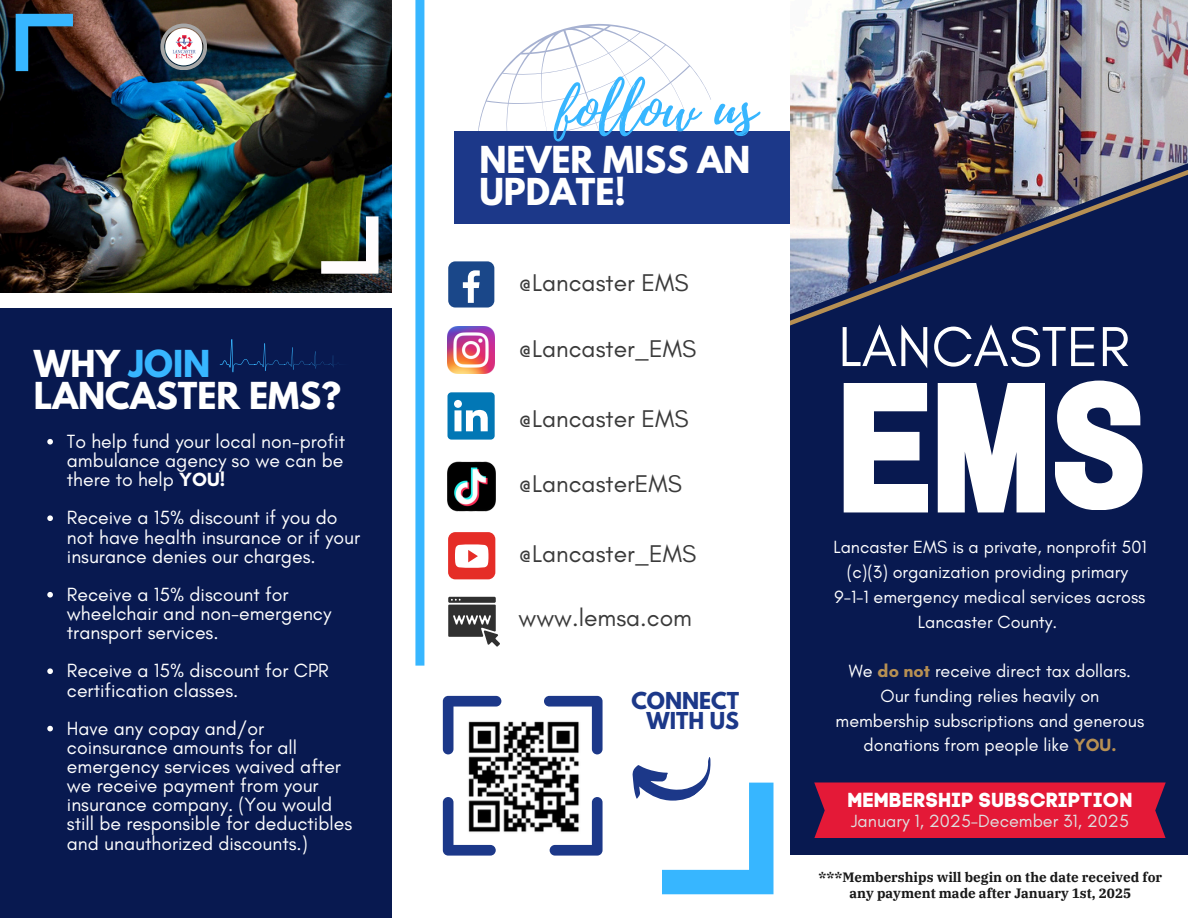
<style>
.page{position:relative;width:1188px;height:918px;background:#fff}
.page>*{position:absolute;margin:0;border:0;box-sizing:border-box;transform-origin:0 0}
.t1{font:58.05px "Playlist Script";color:#37b6ff}
.t2{font:57.3px "Glacial Indifference";color:#fff}
.t3{font:700 32.85px/32.1px "League Spartan";color:#fff}
.t4{font:24.6px "Glacial Indifference";color:#3a3a3a}
.t5{font:700 20.7px/20px "League Spartan";color:#1c3889;text-align:right}
.t6{font:20.25px "Code Pro Bold LC";color:#fff}
.t7{font:19.5px/19.2px "Glacial Indifference";color:#fff}
.t8{font:18px/24.8px "Glacial Indifference";color:#fff;text-align:center}
.t9{font:18px "Glacial Indifference";color:#dfdfdf}
.t10{font:700 13.5px/15.8px "IBM Plex Serif";color:#181818;text-align:center}
.s1{color:#37b6ff}
.s2{font-weight:700}
.s3{font-weight:700;color:#b79053}
</style>
<div class="page">
<div style="left:790px;top:0;width:398px;height:856px;background:#081950"></div>
<svg style="left:478px;top:24px;width:233px;height:107px"></svg>
<div style="left:0;top:308px;width:391px;height:610px;background:#081950"></div>
<img style="left:0;top:0;width:391px;height:292px">
<svg style="left:321px;top:216px;width:58px;height:58px"></svg>
<svg style="left:16px;top:14px;width:57px;height:57px;background:#234d67"></svg>
<svg style="left:220px;top:339px;width:117px;height:33px"></svg>
<svg style="left:550px;top:797px;width:53px;height:59px"></svg>
<svg style="left:443px;top:797px;width:53px;height:59px"></svg>
<svg style="left:544px;top:696px;width:59px;height:58px"></svg>
<svg style="left:443px;top:696px;width:58px;height:58px"></svg>
<img style="left:458px;top:711px;width:129px;height:129px">
<div style="left:814px;top:782px;width:352px;height:56px;background:#e41937"></div>
<img style="left:790px;top:0;width:398px;height:159px">
<img style="left:790px;top:159px;width:398px;height:167px">
<svg style="left:844px;top:383px;width:84px;height:129px"></svg>
<svg style="left:938px;top:383px;width:107px;height:129px;background:#dcdfe6"></svg>
<svg style="left:1055px;top:381px;width:87px;height:129px"></svg>
<svg style="left:632px;top:757px;width:142px;height:137px"></svg>
<div style="left:448px;top:261px;width:46px;height:47px;background:#1a4789;border-radius:7px"></div>
<svg style="left:455px;top:270px;width:25px;height:38px"></svg>
<img style="left:447px;top:326px;width:48px;height:48px">
<svg style="left:448px;top:392px;width:47px;height:48px"></svg>
<div style="left:448px;top:532px;width:47px;height:47px;background:#e52d27;border-radius:7px"></div>
<svg style="left:455px;top:544px;width:33px;height:24px"></svg>
<img style="left:447px;top:461px;width:49px;height:51px">
<svg style="left:448px;top:597px;width:52px;height:49px"></svg>
<div style="left:415px;top:0;width:9px;height:666px;background:#37b6ff"></div>
<div style="left:455px;top:131px;width:335px;height:93px;background:#1c3889"></div>
<svg style="left:160px;top:23px;width:47px;height:47px"></svg>
<svg style="left:47px;top:439px;width:6px;height:6px"></svg>
<svg style="left:47px;top:515px;width:6px;height:6px"></svg>
<svg style="left:47px;top:592px;width:6px;height:6px"></svg>
<svg style="left:47px;top:668px;width:6px;height:6px"></svg>
<svg style="left:47px;top:726px;width:6px;height:5px"></svg>
<p class="t3" style="left:34px;top:352px;width:309px">WHY <span class="s1">JOIN<br></span>LANCASTER EMS?</p>
<p class="t7" style="left:67px;top:431px;width:280px;text-align:justify">To help fund your local non-profit ambulance agency so we can be there to help <span class="s2">YOU!</span></p>
<h5 class="t7" style="left:67px;top:508px;width:295px">Receive a 15% discount if you do not have health insurance or if your insurance denies our charges.</h5>
<p class="t7" style="left:67px;top:584px;width:266px">Receive a 15% discount for wheelchair and non-emergency transport services.</p>
<p class="t7" style="left:67px;top:661px;width:264px">Receive a 15% discount for CPR certification classes.</p>
<h2 class="t7" style="left:67px;top:718px;width:287px">Have any copay and/or coinsurance amounts for all emergency services waived after we receive payment from your insurance company. (You would still be responsible for deductibles and unauthorized discounts.)</h2>
<h4 class="t1" style="left:556px;top:67px;width:201px">follow us</h4>
<p class="t3" style="left:479px;top:148px;width:272px">NEVER MISS AN<br>UPDATE!</p>
<p class="t4" style="left:519px;top:267px;width:172px">@Lancaster EMS</p>
<p class="t4" style="left:519px;top:333px;width:179px">@Lancaster_EMS</p>
<p class="t4" style="left:519px;top:404px;width:172px">@Lancaster EMS</p>
<h1 class="t4" style="left:519px;top:469px;width:165px">@LancasterEMS</h1>
<p class="t4" style="left:519px;top:539px;width:179px">@Lancaster_EMS</p>
<p class="t4" style="left:519px;top:602px;width:175px">www.lemsa.com</p>
<p class="t5" style="left:631px;top:693px;width:109px">CONNECT<br>WITH US</p>
<p class="t2" style="left:838px;top:312px;width:293px">LANCASTER</p>
<h3 class="t8" style="left:833px;top:535px;width:315px">Lancaster EMS is a private, nonprofit 501 (c)(3) organization providing primary</h3>
<p class="t8" style="left:834px;top:584px;width:313px">9-1-1 emergency medical services across<br>Lancaster County.</p>
<h4 class="t8" style="left:836px;top:658px;width:310px">We <span class="s3">do not</span> receive direct tax dollars.<br>Our funding relies heavily on membership subscriptions and generous donations from people like <span class="s3">YOU.</span></h4>
<p class="t6" style="left:848px;top:787px;width:286px">MEMBERSHIP SUBSCRIPTION</p>
<p class="t9" style="left:851px;top:810px;width:279px">January 1, 2025-December 31, 2025</p>
<h4 class="t10" style="left:818px;top:870px;width:345px">***Memberships will begin on the date received for any payment made after January 1st, 2025</h4>
</div>
